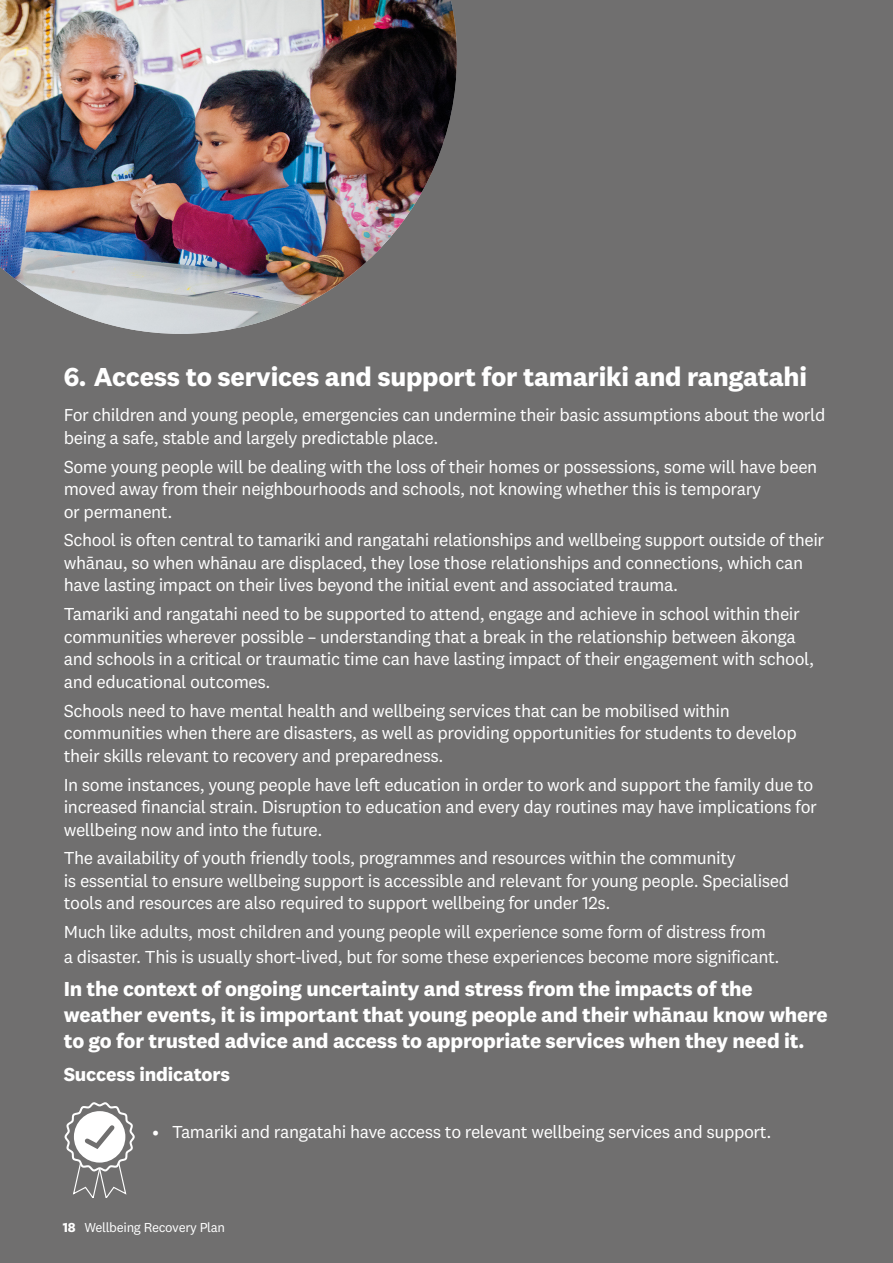
<style>
.page{position:relative;width:893px;height:1263px;background:#706f6f}
.page>*{position:absolute;margin:0;border:0;box-sizing:border-box;transform-origin:0 0}
.FOCUS_AREAS_HEADINGS1{font:700 27px "National 2";letter-spacing:-.01em;color:#fff}
.callouts{font:700 21px/26.2px "National 2";letter-spacing:-.01em;color:#fff}
.h3_white{font:700 19.5px "National 2";letter-spacing:-.01em;color:#fff}
.Body_Text{font:18px/22.5px "National 2";letter-spacing:-.025em;color:#fff}
.body_bullets_WHITE_AND_WHITE_TEXT{font:18px "National 2";letter-spacing:-.025em;color:#fff}
.t1{font:13.5px "National 2";letter-spacing:-.025em;color:#fff}
.s1{font-weight:700}
</style>
<div class="page">
<svg style="left:64px;top:1102px;width:71px;height:96px"></svg>
<img style="left:0;top:0;width:457px;height:334px">
<h1 class="FOCUS_AREAS_HEADINGS1" style="left:64px;top:360px;width:745px">6. Access to services and support for tamariki and rangatahi</h1>
<p class="Body_Text" style="left:64px;top:404px;width:763px">For children and young people, emergencies can undermine their basic assumptions about the world being a safe, stable and largely predictable place.</p>
<p class="Body_Text" style="left:64px;top:455px;width:755px">Some young people will be dealing with the loss of their homes or possessions, some will have been moved away from their neighbourhoods and schools, not knowing whether this is temporary<br>or permanent.</p>
<p class="Body_Text" style="left:64px;top:529px;width:762px">School is often central to tamariki and rangatahi relationships and wellbeing support outside of their whānau, so when whānau are displaced, they lose those relationships and connections, which can have lasting impact on their lives beyond the initial event and associated trauma.</p>
<p class="Body_Text" style="left:64px;top:603px;width:752px">Tamariki and rangatahi need to be supported to attend, engage and achieve in school within their communities wherever possible – understanding that a break in the relationship between ākonga and schools in a critical or traumatic time can have lasting impact of their engagement with school, and educational outcomes.</p>
<p class="Body_Text" style="left:64px;top:699px;width:734px">Schools need to have mental health and wellbeing services that can be mobilised within communities when there are disasters, as well as providing opportunities for students to develop their skills relevant to recovery and preparedness.</p>
<p class="Body_Text" style="left:64px;top:773px;width:755px">In some instances, young people have left education in order to work and support the family due to increased financial strain. Disruption to education and every day routines may have implications for wellbeing now and into the future.</p>
<p class="Body_Text" style="left:64px;top:847px;width:727px">The availability of youth friendly tools, programmes and resources within the community<br>is essential to ensure wellbeing support is accessible and relevant for young people. Specialised tools and resources are also required to support wellbeing for under 12s.</p>
<p class="Body_Text" style="left:64px;top:920px;width:717px;line-height:24.8px">Much like adults, most children and young people will experience some form of distress from a disaster. This is usually short-lived, but for some these experiences become more significant.</p>
<p class="callouts" style="left:64px;top:975px;width:766px">In the context of ongoing uncertainty and stress from the impacts of the weather events, it is important that young people and their whānau know where to go for trusted advice and access to appropriate services when they need it.</p>
<h2 class="h3_white" style="left:64px;top:1062px;width:168px">Success indicators</h2>
<p class="body_bullets_WHITE_AND_WHITE_TEXT" style="left:153px;top:1120px;width:620px">• Tamariki and rangatahi have access to relevant wellbeing services and support.</p>
<p class="t1" style="left:63px;top:1219px;width:164px"><span class="s1">18</span> Wellbeing Recovery Plan</p>
</div>
